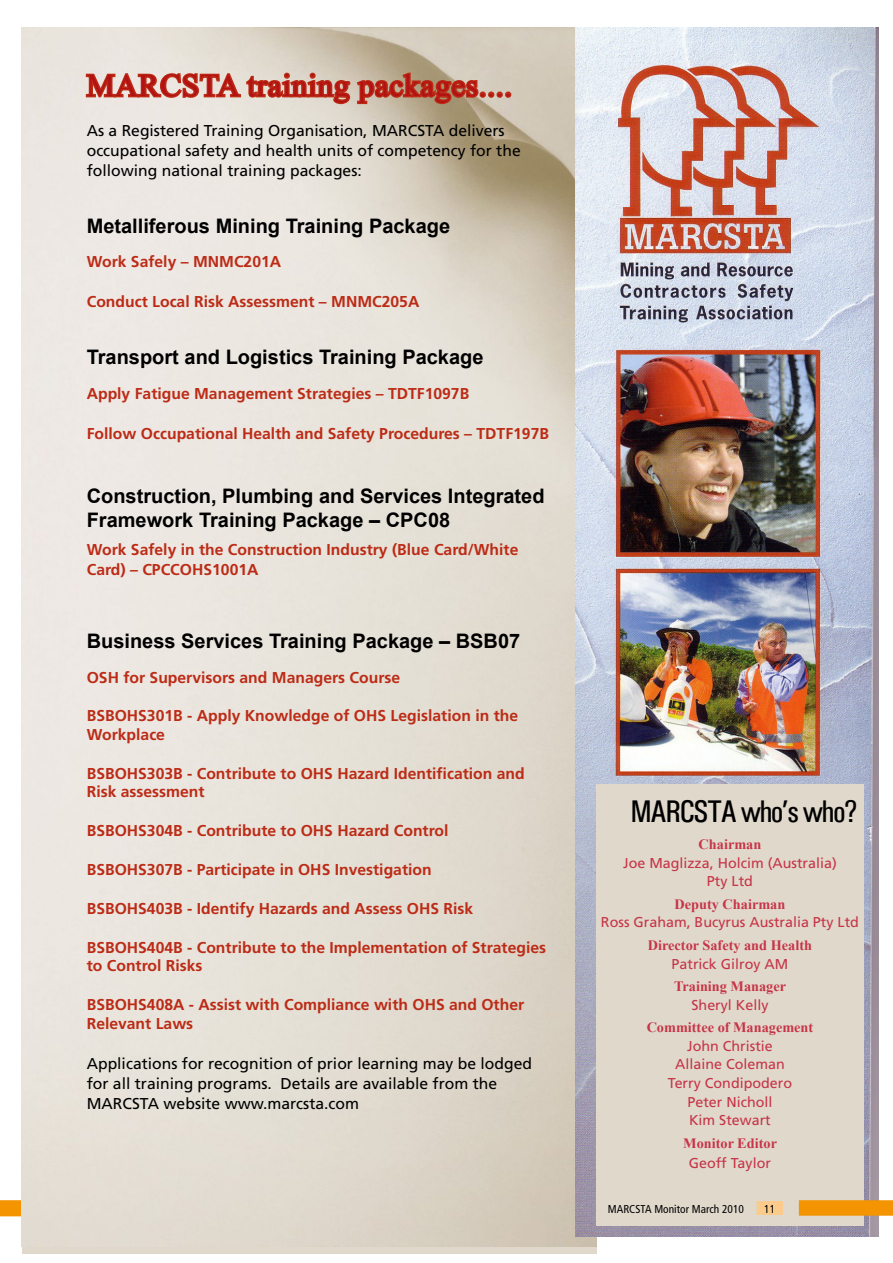
<style>
.page{position:relative;width:893px;height:1263px;background:#fff}
.page>*{position:absolute;margin:0;border:0;box-sizing:border-box;transform-origin:0 0}
.t1{font:31.35px "Times New Roman";letter-spacing:.02em;color:#b21212}
.t2{font:31.35px "Utah Condensed";letter-spacing:-.05em;color:#000}
.t3{font:700 19.95px/24px "Arial";color:#000}
.t4{font:700 15.75px/18.6px "Frutiger";color:#bc2b16}
.t5{font:15.75px/20px "Frutiger";color:#000}
.t6{font:14.25px/18.6px "Frutiger";color:#c73447;text-align:center}
.t7{font:700 14.25px "Times New Roman";color:#c73447}
.t8{font:condensed 11.4px "Frutiger";color:#000}
</style>
<div class="page">
<svg style="left:0;top:1201px;width:22px;height:15px"></svg>
<img style="left:22px;top:28px;width:574px;height:1218px">
<img style="left:576px;top:28px;width:302px;height:1208px">
<div style="left:596px;top:785px;width:267px;height:441px;background:#dfd8cb"></div>
<svg style="left:798px;top:1201px;width:94px;height:14px"></svg>
<div style="left:756px;top:1202px;width:26px;height:12px;background:#fbcb8c"></div>
<svg style="left:84px;top:65px;width:429px;height:41px;background:#cf9c8c"></svg>
<h1 class="t1" style="left:87px;top:74px;width:427px">MARCSTA training packages....</h1>
<p class="t5" style="left:87px;top:122px;width:435px">As a Registered Training Organisation, MARCSTA delivers occupational safety and health units of competency for the following national training packages:</p>
<p class="t3" style="left:87px;top:215px;width:365px">Metalliferous Mining Training Package</p>
<p class="t4" style="left:87px;top:254px;width:196px">Work Safely – MNMC201A</p>
<p class="t4" style="left:87px;top:294px;width:334px">Conduct Local Risk Assessment – MNMC205A</p>
<p class="t3" style="left:87px;top:346px;width:398px">Transport and Logistics Training Package</p>
<p class="t4" style="left:87px;top:385px;width:384px">Apply Fatigue Management Strategies – TDTF1097B</p>
<p class="t4" style="left:87px;top:425px;width:464px">Follow Occupational Health and Safety Procedures – TDTF197B</p>
<p class="t3" style="left:87px;top:486px;width:459px">Construction, Plumbing and Services Integrated<br>Framework Training Package – CPC08</p>
<p class="t4" style="left:87px;top:541px;width:433px;line-height:20px">Work Safely in the Construction Industry (Blue Card/White<br>Card) – CPCCOHS1001A</p>
<p class="t3" style="left:87px;top:630px;width:435px">Business Services Training Package – BSB07</p>
<p class="t4" style="left:87px;top:669px;width:315px">OSH for Supervisors and Managers Course</p>
<p class="t4" style="left:87px;top:708px;width:433px">BSBOHS301B - Apply Knowledge of OHS Legislation in the<br>Workplace</p>
<p class="t4" style="left:87px;top:765px;width:439px">BSBOHS303B - Contribute to OHS Hazard Identification and<br>Risk assessment</p>
<p class="t4" style="left:87px;top:823px;width:363px">BSBOHS304B - Contribute to OHS Hazard Control</p>
<p class="t4" style="left:87px;top:861px;width:346px">BSBOHS307B - Participate in OHS Investigation</p>
<p class="t4" style="left:87px;top:900px;width:388px">BSBOHS403B - Identify Hazards and Assess OHS Risk</p>
<p class="t4" style="left:87px;top:939px;width:461px">BSBOHS404B - Contribute to the Implementation of Strategies to Control Risks</p>
<p class="t4" style="left:87px;top:996px;width:439px">BSBOHS408A - Assist with Compliance with OHS and Other<br>Relevant Laws</p>
<p class="t5" style="left:87px;top:1054px;width:447px">Applications for recognition of prior learning may be lodged for all training programs. Details are available from the<br>MARCSTA website www.marcsta.com</p>
<h1 class="t2" style="left:630px;top:800px;width:228px">MARCSTA who’s who?</h1>
<p class="t7" style="left:698px;top:839px;width:64px">Chairman</p>
<p class="t6" style="left:623px;top:854px;width:215px">Joe Maglizza, Holcim (Australia)<br>Pty Ltd</p>
<p class="t7" style="left:674px;top:899px;width:112px">Deputy Chairman</p>
<p class="t6" style="left:601px;top:914px;width:259px">Ross Graham, Bucyrus Australia Pty Ltd</p>
<p class="t7" style="left:648px;top:940px;width:166px">Director Safety and Health</p>
<p class="t6" style="left:671px;top:955px;width:118px">Patrick Gilroy AM</p>
<p class="t7" style="left:674px;top:982px;width:113px">Training Manager</p>
<p class="t6" style="left:691px;top:996px;width:78px">Sheryl Kelly</p>
<p class="t7" style="left:646px;top:1023px;width:168px">Committee of Management</p>
<p class="t6" style="left:667px;top:1037px;width:126px">John Christie<br>Allaine Coleman<br>Terry Condipodero<br>Peter Nicholl<br>Kim Stewart</p>
<p class="t7" style="left:683px;top:1138px;width:95px">Monitor Editor</p>
<p class="t6" style="left:689px;top:1154px;width:84px">Geoff Taylor</p>
<p class="t8" style="left:608px;top:1204px;width:138px">MARCSTA Monitor March 2010</p>
<p class="t8" style="left:764px;top:1204px;width:12px">11</p>
</div>
